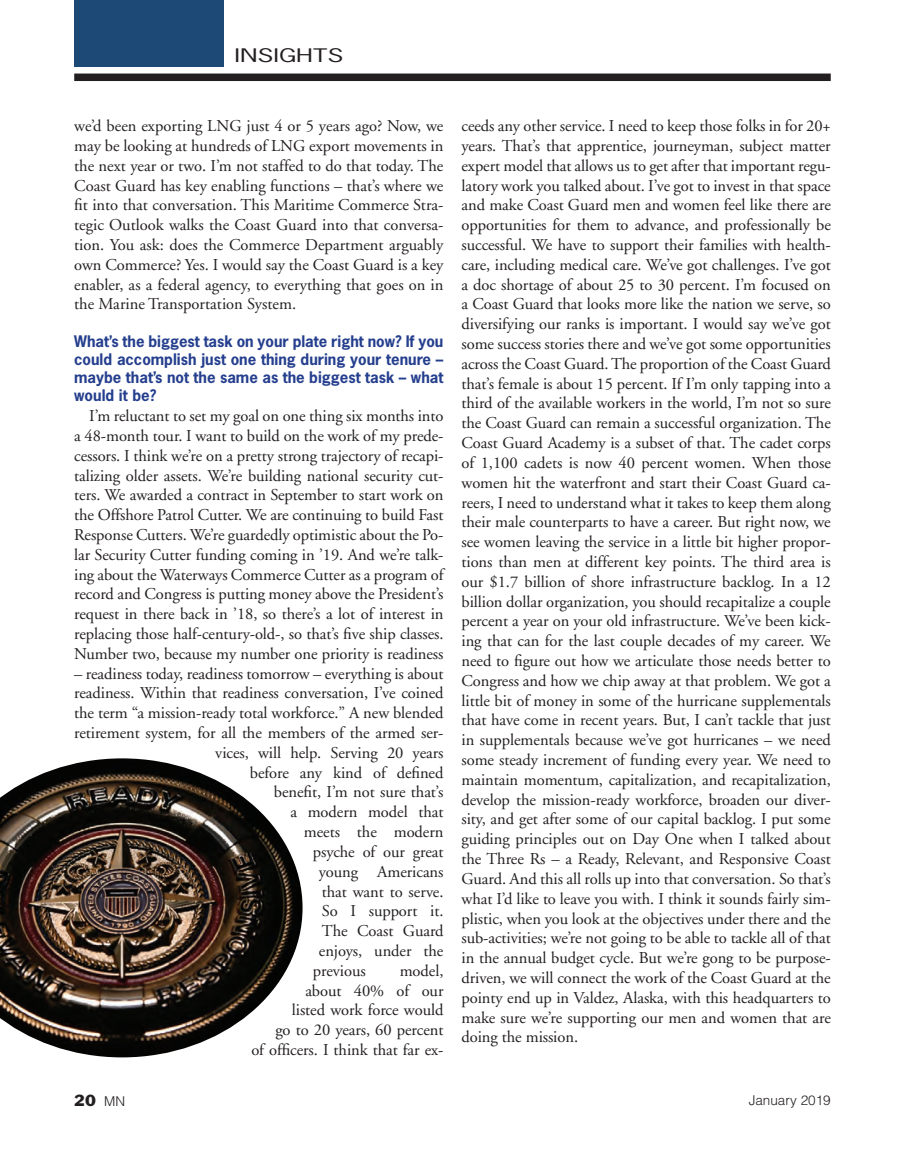
<style>
.page{position:relative;width:905px;height:1175px;background:#fff}
.page>*{position:absolute;margin:0;border:0;box-sizing:border-box;transform-origin:0 0}
.t1{font:17.55px "News Gothic";color:#231f20;scale:1.54 1}
.t2{font:16.5px/19.8px "Adobe Garamond";letter-spacing:-.005em;color:#231f20;text-align:justify}
.t3{font:700 15px/18px "News Gothic";color:#253f8e;text-align:justify}
.t4{font:15px "Franklin Gothic";color:#231f20}
.t5{font:300 13.5px "Helvetica";color:#231f20}
.s1{font-family:"Helvetica";font-weight:300;font-size:13.5px}
</style>
<div class="page">
<div style="left:74px;top:0;width:150px;height:67px;background:#1d4977"></div>
<div style="left:74px;top:74px;width:756px;height:7px;background:#231f20"></div>
<img style="left:0;top:758px;width:302px;height:299px">
<p class="t1" style="left:234px;top:48px;width:72px">INSIGHTS</p>
<p class="t2" style="left:74px;top:118px;width:371px">we’d been exporting LNG just 4 or 5 years ago? Now, we may be looking at hundreds of LNG export movements in the next year or two. I’m not staffed to do that today. The Coast Guard has key enabling functions – that’s where we fit into that conversation. This Maritime Commerce Stra&shy;tegic Outlook walks the Coast Guard into that conversa&shy;tion. You ask: does the Commerce Department arguably own Commerce? Yes. I would say the Coast Guard is a key enabler, as a federal agency, to everything that goes on in the Marine Transportation System.</p>
<p class="t3" style="left:74px;top:334px;width:371px">What’s the biggest task on your plate right now? If you could accomplish just one thing during your tenure – maybe that’s not the same as the biggest task – what would it be?</p>
<p class="t2" style="left:74px;top:407px;width:371px;text-indent:15px">I’m reluctant to set my goal on one thing six months into a 48-month tour. I want to build on the work of my prede&shy;cessors. I think we’re on a pretty strong trajectory of recapi&shy;talizing older assets. We’re building national security cut&shy;ters. We awarded a contract in September to start work on the Offshore Patrol Cutter. We are continuing to build Fast Response Cutters. We’re guardedly optimistic about the Po&shy;lar Security Cutter funding coming in ’19. And we’re talk&shy;ing about the Waterways Commerce Cutter as a program of record and Congress is putting money above the President’s request in there back in ’18, so there’s a lot of interest in replacing those half-century-old-, so that’s five ship classes.<br>Number two, because my number one priority is readiness</p>
<p class="t2" style="left:74px;top:665px;width:371px">– readiness today, readiness tomorrow – everything is about</p>
<p class="t2" style="left:74px;top:685px;width:371px">readiness. Within that readiness conversation, I’ve coined</p>
<p class="t2" style="left:74px;top:704px;width:371px">the term “a mission-ready total workforce.” A new blended</p>
<p class="t2" style="left:74px;top:724px;width:371px">retirement system, for all the members of the armed ser-</p>
<p class="t2" style="left:215px;top:744px;width:230px">vices, will help. Serving 20 years</p>
<p class="t2" style="left:250px;top:764px;width:195px">before any kind of defined</p>
<p class="t2" style="left:274px;top:784px;width:171px">benefit, I’m not sure that’s</p>
<p class="t2" style="left:290px;top:803px;width:155px">a modern model that</p>
<p class="t2" style="left:304px;top:823px;width:141px">meets the modern</p>
<p class="t2" style="left:313px;top:843px;width:132px">psyche of our great</p>
<p class="t2" style="left:319px;top:863px;width:126px">young Americans</p>
<p class="t2" style="left:322px;top:883px;width:123px">that want to serve.</p>
<p class="t2" style="left:322px;top:902px;width:123px">So I support it.</p>
<p class="t2" style="left:322px;top:922px;width:123px">The Coast Guard</p>
<p class="t2" style="left:319px;top:942px;width:126px">enjoys, under the</p>
<p class="t2" style="left:313px;top:962px;width:54px">previous</p>
<p class="t2" style="left:251px;top:962px;width:194px;text-align:right">model,<br>about 40% of our<br>listed work force would<br>go to 20 years, 60 percent<br>of officers. I think that far ex-</p>
<p class="t2" style="left:461px;top:118px;width:371px">ceeds any other service. I need to keep those folks in for 20+ years. That’s that apprentice, journeyman, subject matter expert model that allows us to get after that important regu&shy;latory work you talked about. I’ve got to invest in that space and make Coast Guard men and women feel like there are opportunities for them to advance, and professionally be successful. We have to support their families with health&shy;care, including medical care. We’ve got challenges. I’ve got a doc shortage of about 25 to 30 percent. I’m focused on a Coast Guard that looks more like the nation we serve, so diversifying our ranks is important. I would say we’ve got some success stories there and we’ve got some opportunities across the Coast Guard. The proportion of the Coast Guard that’s female is about 15 percent. If I’m only tapping into a third of the available workers in the world, I’m not so sure the Coast Guard can remain a successful organization. The Coast Guard Academy is a subset of that. The cadet corps of 1,100 cadets is now 40 percent women. When those women hit the waterfront and start their Coast Guard ca&shy;reers, I need to understand what it takes to keep them along their male counterparts to have a career. But right now, we see women leaving the service in a little bit higher propor&shy;tions than men at different key points. The third area is our $1.7 billion of shore infrastructure backlog. In a 12 billion dollar organization, you should recapitalize a couple percent a year on your old infrastructure. We’ve been kick&shy;ing that can for the last couple decades of my career. We need to figure out how we articulate those needs better to Congress and how we chip away at that problem. We got a little bit of money in some of the hurricane supplementals that have come in recent years. But, I can’t tackle that just in supplementals because we’ve got hurricanes – we need some steady increment of funding every year. We need to maintain momentum, capitalization, and recapitalization, develop the mission-ready workforce, broaden our diver&shy;sity, and get after some of our capital backlog. I put some guiding principles out on Day One when I talked about the Three Rs – a Ready, Relevant, and Responsive Coast Guard. And this all rolls up into that conversation. So that’s what I’d like to leave you with. I think it sounds fairly sim&shy;plistic, when you look at the objectives under there and the sub-activities; we’re not going to be able to tackle all of that in the annual budget cycle. But we’re gong to be purpose&shy;driven, we will connect the work of the Coast Guard at the pointy end up in Valdez, Alaska, with this headquarters to make sure we’re supporting our men and women that are doing the mission.</p>
<p class="t4" style="left:74px;top:1094px;width:52px">20 <span class="s1">MN</span></p>
<p class="t5" style="left:748px;top:1094px;width:84px">January 2019</p>
</div>
